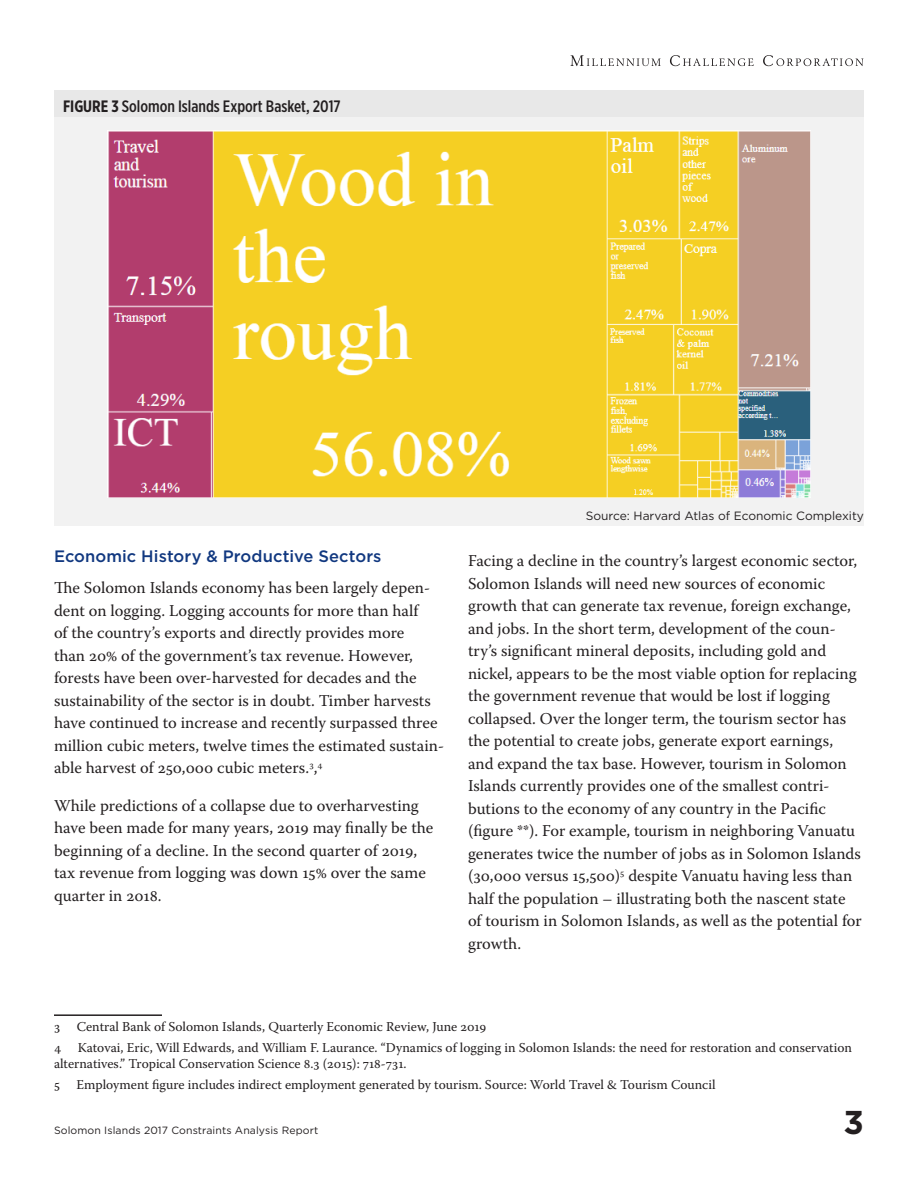
<style>
.page{position:relative;width:918px;height:1188px;background:#fff}
.page>*{position:absolute;margin:0;border:0;box-sizing:border-box;transform-origin:0 0}
.t1{font:700 33px "Gotham";color:#231f20}
.t2{font:16.5px/22.5px "Warnock Pro";color:#231f20}
.t3{font:500 16.5px "Gotham X Narrow";color:#231f20}
.Heading_2{font:500 16.5px "Gotham";letter-spacing:.005em;color:#113880}
.Footnote_Text{font:13.5px/16.2px "Warnock Pro";color:#231f20}
.Credit{font:12px "Gotham";color:#231f20}
.t4{font:10.5px "Gotham";letter-spacing:.01em;color:#231f20}
.s1{font-weight:700}
</style>
<div class="page">
<svg style="left:570px;top:55px;width:91px;height:11px"></svg>
<svg style="left:670px;top:55px;width:84px;height:11px"></svg>
<svg style="left:763px;top:55px;width:101px;height:11px"></svg>
<div style="left:54px;top:90px;width:810px;height:34px;background:#e8e8e8"></div>
<div style="left:54px;top:117px;width:810px;height:384px;background:#f2f2f2"></div>
<div style="left:54px;top:500px;width:810px;height:25px;background:#f2f2f2"></div>
<img style="left:108px;top:130px;width:702px;height:368px">
<hr style="left:54px;top:1014px;width:108px;height:2px;background:#231f20">
<p class="t3" style="left:63px;top:96px;width:279px"><span class="s1">FIGURE 3</span> Solomon Islands Export Basket, 2017</p>
<h3 class="Heading_2" style="left:54px;top:545px;width:329px">Economic History &amp; Productive Sectors</h3>
<p class="t2" style="left:54px;top:576px;width:392px">The Solomon Islands economy has been largely depen&shy;dent on logging. Logging accounts for more than half<br>of the country’s exports and directly provides more<br>than 20% of the government’s tax revenue. However, forests have been over-harvested for decades and the sustainability of the sector is in doubt. Timber harvests have continued to increase and recently surpassed three million cubic meters, twelve times the estimated sustain&shy;able harvest of 250,000 cubic meters.<sup>3</sup>,<sup>4</sup></p>
<p class="t2" style="left:54px;top:794px;width:381px">While predictions of a collapse due to overharvesting have been made for many years, 2019 may finally be the beginning of a decline. In the second quarter of 2019, tax revenue from logging was down 15% over the same quarter in 2018.</p>
<p class="Credit" style="left:586px;top:508px;width:280px">Source: Harvard Atlas of Economic Complexity</p>
<p class="t2" style="left:468px;top:550px;width:395px">Facing a decline in the country’s largest economic sector, Solomon Islands will need new sources of economic growth that can generate tax revenue, foreign exchange, and jobs. In the short term, development of the coun&shy;try’s significant mineral deposits, including gold and nickel, appears to be the most viable option for replacing the government revenue that would be lost if logging collapsed. Over the longer term, the tourism sector has the potential to create jobs, generate export earnings, and expand the tax base. However, tourism in Solomon Islands currently provides one of the smallest contri&shy;butions to the economy of any country in the Pacific (figure **). For example, tourism in neighboring Vanuatu generates twice the number of jobs as in Solomon Islands (30,000 versus 15,500)<sup>5</sup> despite Vanuatu having less than half the population – illustrating both the nascent state of tourism in Solomon Islands, as well as the potential for growth.</p>
<p class="Footnote_Text" style="left:54px;top:1019px;width:434px">3 Central Bank of Solomon Islands, Quarterly Economic Review, June 2019</p>
<p class="Footnote_Text" style="left:54px;top:1039px;width:799px">4 Katovai, Eric, Will Edwards, and William F. Laurance. “Dynamics of logging in Solomon Islands: the need for restoration and conservation alternatives.” Tropical Conservation Science 8.3 (2015): 718-731.</p>
<p class="Footnote_Text" style="left:54px;top:1076px;width:663px">5 Employment figure includes indirect employment generated by tourism. Source: World Travel &amp; Tourism Council</p>
<p class="t4" style="left:54px;top:1124px;width:266px">Solomon Islands 2017 Constraints Analysis Report</p>
<h1 class="t1" style="left:844px;top:1100px;width:22px">3</h1>
</div>
